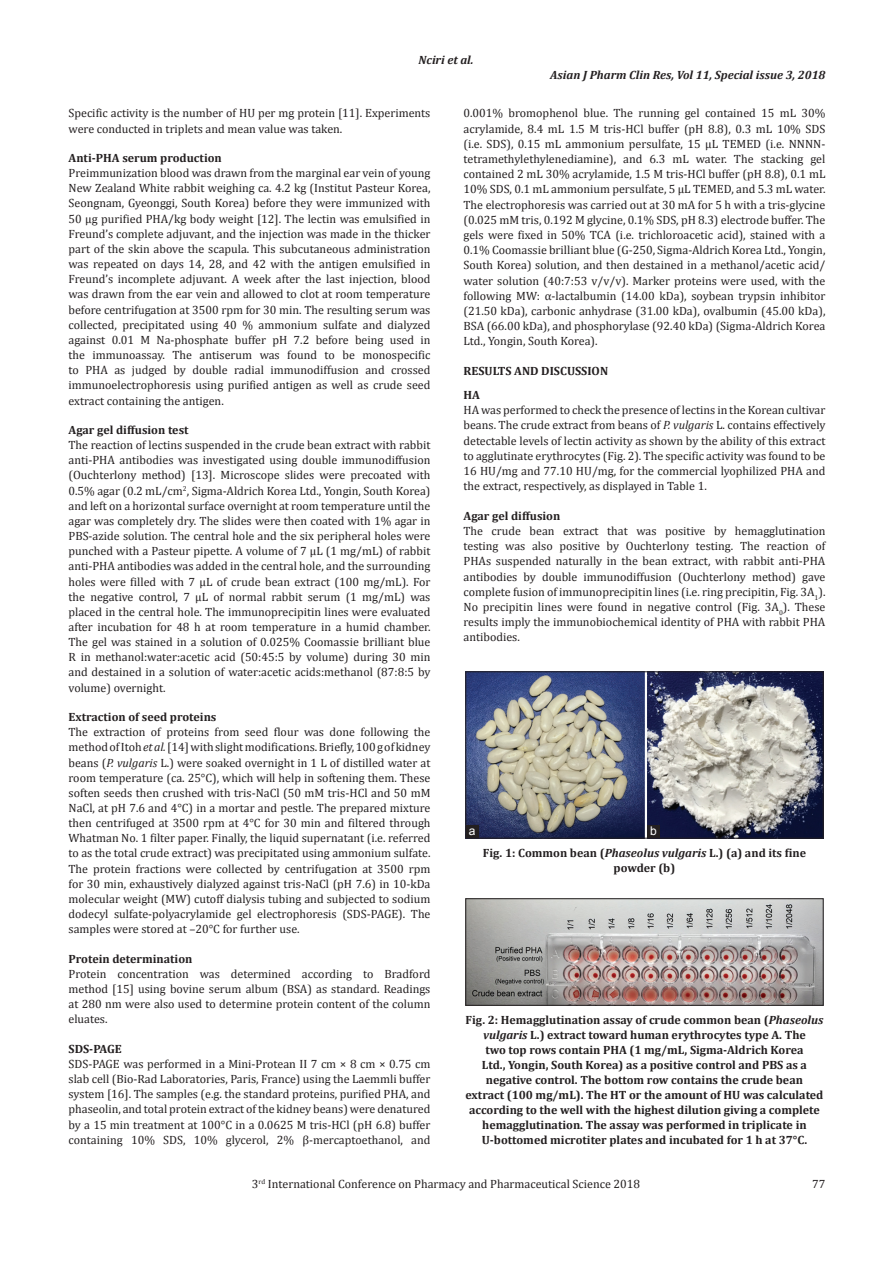
<style>
.page{position:relative;width:894px;height:1263px;background:#fff}
.page>*{position:absolute;margin:0;border:0;box-sizing:border-box;transform-origin:0 0}
.TX{font:12px/15.1px "Cambria";color:#231f20;text-align:justify}
.FGC{font:700 12px/15px "Cambria";color:#231f20;text-align:center}
.F_No{font:12px "Cambria";color:#231f20}
.t1{font:italic 700 12px "Cambria";color:#231f20}
.LABEL{font:12px "Arial";color:#fff}
.s1{font-style:italic}
</style>
<div class="page">
<img style="left:467px;top:900px;width:354px;height:103px">
<div style="left:465px;top:898px;width:358px;height:107px;border:1px solid #231f20"></div>
<img style="left:467px;top:673px;width:354px;height:163px">
<div style="left:465px;top:671px;width:358px;height:167px;border:1px solid #231f20"></div>
<div style="left:465px;top:825px;width:13px;height:13px;background:#231f20"></div>
<div style="left:646px;top:825px;width:13px;height:13px;background:#231f20"></div>
<p class="t1" style="left:418px;top:51px;width:56px">Nciri et al.</p>
<p class="t1" style="left:550px;top:66px;width:276px">Asian J Pharm Clin Res, Vol 11, Special issue 3, 2018</p>
<p class="TX" style="left:68px;top:106px;width:363px">Specific activity is the number of HU per mg protein [11]. Experiments were conducted in triplets and mean value was taken.</p>
<h2 class="FGC" style="left:68px;top:150px;width:155px">Anti-PHA serum production</h2>
<p class="TX" style="left:68px;top:165px;width:363px">Preimmunization blood was drawn from the marginal ear vein of young New Zealand White rabbit weighing ca. 4.2 kg (Institut Pasteur Korea, Seongnam, Gyeonggi, South Korea) before they were immunized with 50 µg purified PHA/kg body weight [12]. The lectin was emulsified in Freund’s complete adjuvant, and the injection was made in the thicker part of the skin above the scapula. This subcutaneous administration was repeated on days 14, 28, and 42 with the antigen emulsified in Freund’s incomplete adjuvant. A week after the last injection, blood was drawn from the ear vein and allowed to clot at room temperature before centrifugation at 3500 rpm for 30 min. The resulting serum was collected, precipitated using 40 % ammonium sulfate and dialyzed against 0.01 M Na-phosphate buffer pH 7.2 before being used in the immunoassay. The antiserum was found to be monospecific to PHA as judged by double radial immunodiffusion and crossed immunoelectrophoresis using purified antigen as well as crude seed extract containing the antigen.</p>
<h2 class="FGC" style="left:68px;top:422px;width:121px">Agar gel diffusion test</h2>
<p class="TX" style="left:68px;top:437px;width:363px">The reaction of lectins suspended in the crude bean extract with rabbit anti-PHA antibodies was investigated using double immunodiffusion (Ouchterlony method) [13]. Microscope slides were precoated with 0.5% agar (0.2 mL/cm<sup>2</sup>, Sigma-Aldrich Korea Ltd., Yongin, South Korea) and left on a horizontal surface overnight at room temperature until the agar was completely dry. The slides were then coated with 1% agar in PBS-azide solution. The central hole and the six peripheral holes were punched with a Pasteur pipette. A volume of 7 µL (1 mg/mL) of rabbit anti-PHA antibodies was added in the central hole, and the surrounding holes were filled with 7 µL of crude bean extract (100 mg/mL). For the negative control, 7 µL of normal rabbit serum (1 mg/mL) was placed in the central hole. The immunoprecipitin lines were evaluated after incubation for 48 h at room temperature in a humid chamber.<br>The gel was stained in a solution of 0.025% Coomassie brilliant blue R in methanol:water:acetic acid (50:45:5 by volume) during 30 min and destained in a solution of water:acetic acids:methanol (87:8:5 by volume) overnight.</p>
<h2 class="FGC" style="left:68px;top:709px;width:149px">Extraction of seed proteins</h2>
<p class="TX" style="left:68px;top:724px;width:363px">The extraction of proteins from seed flour was done following the method of Itoh <span class="s1">et al.</span> [14] with slight modifications. Briefly, 100 g of kidney beans (<span class="s1">P. vulgaris</span> L.) were soaked overnight in 1 L of distilled water at room temperature (ca. 25°C), which will help in softening them. These soften seeds then crushed with tris-NaCl (50 mM tris-HCl and 50 mM NaCl, at pH 7.6 and 4°C) in a mortar and pestle. The prepared mixture then centrifuged at 3500 rpm at 4°C for 30 min and filtered through Whatman No. 1 filter paper. Finally, the liquid supernatant (i.e. referred to as the total crude extract) was precipitated using ammonium sulfate.<br>The protein fractions were collected by centrifugation at 3500 rpm for 30 min, exhaustively dialyzed against tris-NaCl (pH 7.6) in 10-kDa molecular weight (MW) cutoff dialysis tubing and subjected to sodium dodecyl sulfate-polyacrylamide gel electrophoresis (SDS-PAGE). The samples were stored at –20°C for further use.</p>
<h2 class="FGC" style="left:68px;top:950px;width:125px">Protein determination</h2>
<p class="TX" style="left:68px;top:966px;width:363px">Protein concentration was determined according to Bradford method [15] using bovine serum album (BSA) as standard. Readings at 280 nm were also used to determine protein content of the column eluates.</p>
<h2 class="FGC" style="left:68px;top:1040px;width:55px">SDS-PAGE</h2>
<p class="TX" style="left:68px;top:1056px;width:363px">SDS-PAGE was performed in a Mini-Protean II 7 cm × 8 cm × 0.75 cm slab cell (Bio-Rad Laboratories, Paris, France) using the Laemmli buffer system [16]. The samples (e.g. the standard proteins, purified PHA, and phaseolin, and total protein extract of the kidney beans) were denatured by a 15 min treatment at 100°C in a 0.0625 M tris-HCl (pH 6.8) buffer containing 10% SDS, 10% glycerol, 2% β-mercaptoethanol, and</p>
<p class="TX" style="left:463px;top:106px;width:363px">0.001% bromophenol blue. The running gel contained 15 mL 30% acrylamide, 8.4 mL 1.5 M tris-HCl buffer (pH 8.8), 0.3 mL 10% SDS (i.e. SDS), 0.15 mL ammonium persulfate, 15 µL TEMED (i.e. NNNN&shy;tetramethylethylenediamine), and 6.3 mL water. The stacking gel contained 2 mL 30% acrylamide, 1.5 M tris-HCl buffer (pH 8.8), 0.1 mL 10% SDS, 0.1 mL ammonium persulfate, 5 µL TEMED, and 5.3 mL water.<br>The electrophoresis was carried out at 30 mA for 5 h with a tris-glycine (0.025 mM tris, 0.192 M glycine, 0.1% SDS, pH 8.3) electrode buffer. The gels were fixed in 50% TCA (i.e. trichloroacetic acid), stained with a 0.1% Coomassie brilliant blue (G-250, Sigma-Aldrich Korea Ltd., Yongin, South Korea) solution, and then destained in a methanol/acetic acid/ water solution (40:7:53 v/v/v). Marker proteins were used, with the following MW: α-lactalbumin (14.00 kDa), soybean trypsin inhibitor (21.50 kDa), carbonic anhydrase (31.00 kDa), ovalbumin (45.00 kDa), BSA (66.00 kDa), and phosphorylase (92.40 kDa) (Sigma-Aldrich Korea Ltd., Yongin, South Korea).</p>
<h1 class="FGC" style="left:463px;top:363px;width:146px">RESULTS AND DISCUSSION</h1>
<h2 class="FGC" style="left:463px;top:387px;width:18px">HA</h2>
<p class="TX" style="left:463px;top:402px;width:363px">HA was performed to check the presence of lectins in the Korean cultivar beans. The crude extract from beans of <span class="s1">P. vulgaris</span> L. contains effectively detectable levels of lectin activity as shown by the ability of this extract to agglutinate erythrocytes (Fig. 2). The specific activity was found to be 16 HU/mg and 77.10 HU/mg, for the commercial lyophilized PHA and the extract, respectively, as displayed in Table 1.</p>
<h2 class="FGC" style="left:463px;top:508px;width:98px">Agar gel diffusion</h2>
<p class="TX" style="left:463px;top:523px;width:363px">The crude bean extract that was positive by hemagglutination testing was also positive by Ouchterlony testing. The reaction of PHAs suspended naturally in the bean extract, with rabbit anti-PHA antibodies by double immunodiffusion (Ouchterlony method) gave complete fusion of immunoprecipitin lines (i.e. ring precipitin, Fig. 3A<sub>1</sub>).<br>No precipitin lines were found in negative control (Fig. 3A<sub>0</sub>). These results imply the immunobiochemical identity of PHA with rabbit PHA antibodies.</p>
<p class="LABEL" style="left:468px;top:823px;width:8px">a</p>
<p class="LABEL" style="left:649px;top:823px;width:8px">b</p>
<p class="FGC" style="left:482px;top:844px;width:324px">Fig. 1: Common bean (<span class="s1">Phaseolus vulgaris</span> L.) (a) and its fine powder (b)</p>
<p class="FGC" style="left:465px;top:1011px;width:359px">Fig. 2: Hemagglutination assay of crude common bean (<span class="s1">Phaseolus vulgaris</span> L.) extract toward human erythrocytes type A. The<br>two top rows contain PHA (1 mg/mL, Sigma-Aldrich Korea<br>Ltd., Yongin, South Korea) as a positive control and PBS as a negative control. The bottom row contains the crude bean extract (100 mg/mL). The HT or the amount of HU was calculated according to the well with the highest dilution giving a complete hemagglutination. The assay was performed in triplicate in U-bottomed microtiter plates and incubated for 1 h at 37°C.</p>
<p class="F_No" style="left:252px;top:1176px;width:389px">3<sup>rd</sup> International Conference on Pharmacy and Pharmaceutical Science 2018</p>
<p class="F_No" style="left:811px;top:1176px;width:15px">77</p>
</div>
